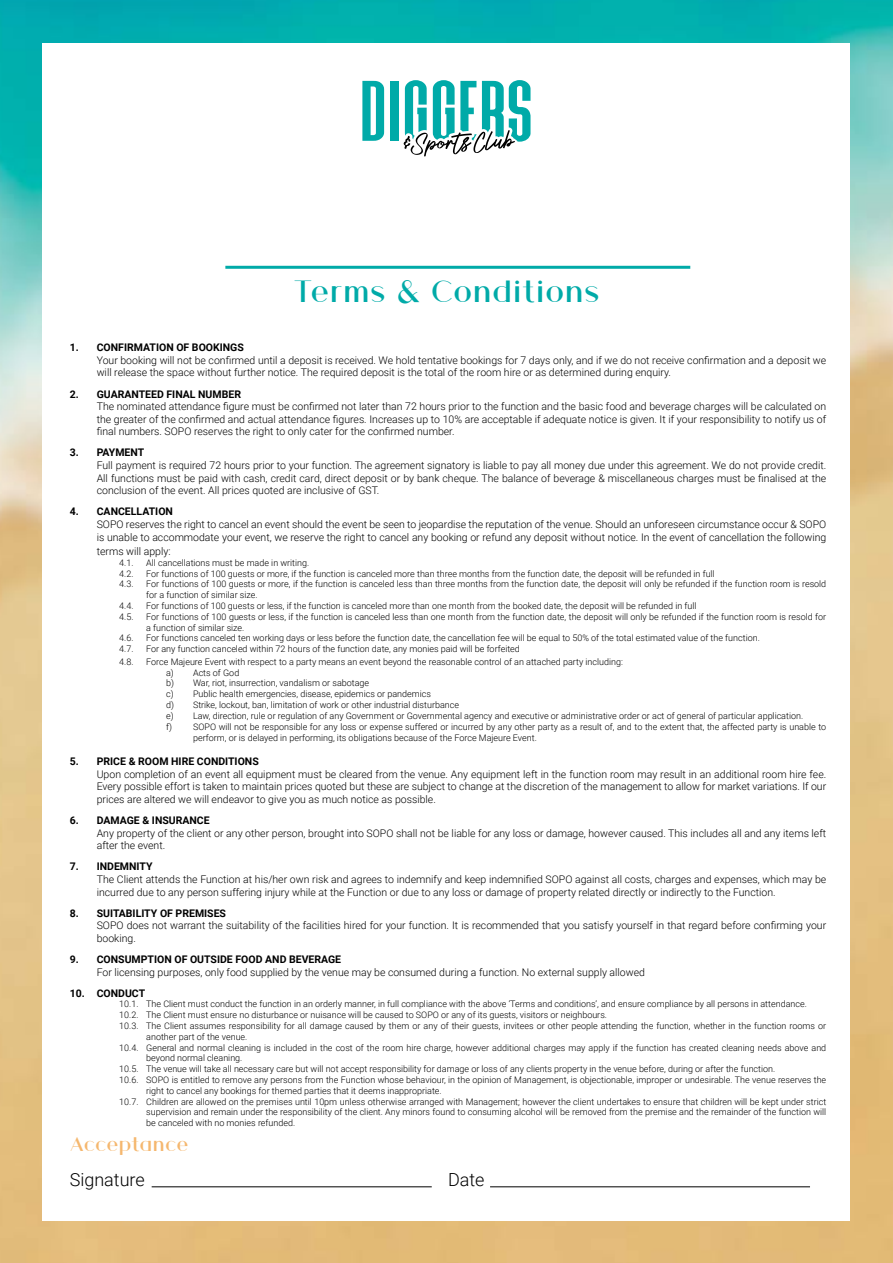
<style>
.page{position:relative;width:893px;height:1263px;background:#fff}
.page>*{position:absolute;margin:0;border:0;box-sizing:border-box;transform-origin:0 0}
.t1{font:32.7px "Athena";color:#00aaa8}
.t2{font:21px "Athena";letter-spacing:-.005em;color:#f5b76e}
.t3{font:300 18px "Roboto";color:#000}
.t4{font:300 10.5px/12.6px "Roboto";color:#000}
.t5{font:700 10.5px "Roboto";color:#000}
.t6{font:300 9px/10.8px "Roboto";color:#000}
</style>
<div class="page">
<img style="left:0;top:0;width:893px;height:1263px">
<div style="left:43px;top:43px;width:807px;height:1177px;background:#fff"></div>
<hr style="left:225px;top:266px;width:465px;height:3px;background:#00aaa8">
<hr style="left:152px;top:1186px;width:280px;height:1px;background:#000">
<hr style="left:490px;top:1186px;width:320px;height:1px;background:#000">
<svg style="left:362px;top:81px;width:22px;height:60px"></svg>
<div style="left:390px;top:81px;width:8px;height:60px;background:#00aaa8"></div>
<svg style="left:404px;top:80px;width:127px;height:76px"></svg>
<h1 class="t1" style="left:293px;top:269px;width:308px">Terms &amp; Conditions</h1>
<p class="t5" style="left:70px;top:340px;width:176px">1. CONFIRMATION OF BOOKINGS</p>
<p class="t4" style="left:97px;top:353px;width:731px">Your booking will not be confirmed until a deposit is received. We hold tentative bookings for 7 days only, and if we do not receive confirmation and a deposit we will release the space without further notice. The required deposit is the total of the room hire or as determined during enquiry.</p>
<p class="t5" style="left:70px;top:386px;width:173px">2. GUARANTEED FINAL NUMBER</p>
<p class="t4" style="left:97px;top:400px;width:731px;text-align:justify">The nominated attendance figure must be confirmed not later than 72 hours prior to the function and the basic food and beverage charges will be calculated on the greater of the confirmed and actual attendance figures. Increases up to 10% are acceptable if adequate notice is given. It if your responsibility to notify us of final numbers. SOPO reserves the right to only cater for the confirmed number.</p>
<p class="t5" style="left:70px;top:445px;width:76px">3. PAYMENT</p>
<p class="t4" style="left:97px;top:459px;width:731px;text-align:justify">Full payment is required 72 hours prior to your function. The agreement signatory is liable to pay all money due under this agreement. We do not provide credit.<br>All functions must be paid with cash, credit card, direct deposit or by bank cheque. The balance of beverage &amp; miscellaneous charges must be finalised at the conclusion of the event. All prices quoted are inclusive of GST.</p>
<p class="t5" style="left:70px;top:504px;width:105px">4. CANCELLATION</p>
<p class="t4" style="left:97px;top:517px;width:731px">SOPO reserves the right to cancel an event should the event be seen to jeopardise the reputation of the venue. Should an unforeseen circumstance occur &amp; SOPO is unable to accommodate your event, we reserve the right to cancel any booking or refund any deposit without notice. In the event of cancellation the following</p>
<p class="t4" style="left:97px;top:544px;width:75px">terms will apply:</p>
<p class="t6" style="left:119px;top:557px;width:16px">4.1.</p>
<p class="t6" style="left:146px;top:557px;width:164px">All cancellations must be made in writing.</p>
<p class="t6" style="left:119px;top:568px;width:16px">4.2.</p>
<p class="t6" style="left:146px;top:568px;width:570px">For functions of 100 guests or more, if the function is canceled more than three months from the function date, the deposit will be refunded in full</p>
<p class="t6" style="left:119px;top:578px;width:16px">4.3.</p>
<p class="t6" style="left:146px;top:578px;width:681px">For functions of 100 guests or more, if the function is canceled less than three months from the function date, the deposit will only be refunded if the function room is resold for a function of similar size.</p>
<p class="t6" style="left:119px;top:600px;width:16px">4.4.</p>
<p class="t6" style="left:146px;top:600px;width:552px">For functions of 100 guests or less, if the function is canceled more than one month from the booked date, the deposit will be refunded in full</p>
<p class="t6" style="left:119px;top:611px;width:16px">4.5.</p>
<p class="t6" style="left:146px;top:611px;width:681px">For functions of 100 guests or less, if the function is canceled less than one month from the function date, the deposit will only be refunded if the function room is resold for a function of similar size.</p>
<p class="t6" style="left:119px;top:632px;width:16px">4.6.</p>
<p class="t6" style="left:146px;top:632px;width:615px">For functions canceled ten working days or less before the function date, the cancellation fee will be equal to 50% of the total estimated value of the function.</p>
<p class="t6" style="left:119px;top:643px;width:16px">4.7.</p>
<p class="t6" style="left:146px;top:643px;width:375px">For any function canceled within 72 hours of the function date, any monies paid will be forfeited</p>
<p class="t6" style="left:119px;top:656px;width:16px">4.8.</p>
<p class="t6" style="left:146px;top:656px;width:478px">Force Majeure Event with respect to a party means an event beyond the reasonable control of an attached party including:</p>
<p class="t6" style="left:166px;top:667px;width:75px">a) Acts of God</p>
<p class="t6" style="left:166px;top:677px;width:205px">b) War, riot, insurrection, vandalism or sabotage</p>
<p class="t6" style="left:166px;top:688px;width:267px">c) Public health emergencies, disease, epidemics or pandemics</p>
<p class="t6" style="left:166px;top:699px;width:295px">d) Strike, lockout, ban, limitation of work or other industrial disturbance</p>
<p class="t6" style="left:166px;top:710px;width:639px">e) Law, direction, rule or regulation of any Government or Governmental agency and executive or administrative order or act of general of particular application.</p>
<p class="t6" style="left:166px;top:721px;width:662px">f) SOPO will not be responsible for any loss or expense suffered or incurred by any other party as a result of, and to the extent that, the affected party is unable to</p>
<p class="t6" style="left:193px;top:732px;width:345px">perform, or is delayed in performing, its obligations because of the Force Majeure Event.</p>
<p class="t5" style="left:70px;top:754px;width:191px">5. PRICE &amp; ROOM HIRE CONDITIONS</p>
<p class="t4" style="left:97px;top:767px;width:731px;text-align:justify">Upon completion of an event all equipment must be cleared from the venue. Any equipment left in the function room may result in an additional room hire fee.<br>Every possible effort is taken to maintain prices quoted but these are subject to change at the discretion of the management to allow for market variations. If our prices are altered we will endeavor to give you as much notice as possible.</p>
<p class="t5" style="left:70px;top:813px;width:142px">6. DAMAGE &amp; INSURANCE</p>
<p class="t4" style="left:97px;top:826px;width:731px">Any property of the client or any other person, brought into SOPO shall not be liable for any loss or damage, however caused. This includes all and any items left after the event.</p>
<p class="t5" style="left:70px;top:859px;width:84px">7. INDEMNITY</p>
<p class="t4" style="left:97px;top:872px;width:731px">The Client attends the Function at his/her own risk and agrees to indemnify and keep indemnified SOPO against all costs, charges and expenses, which may be incurred due to any person suffering injury while at the Function or due to any loss or damage of property related directly or indirectly to the Function.</p>
<p class="t5" style="left:70px;top:905px;width:158px">8. SUITABILITY OF PREMISES</p>
<p class="t4" style="left:97px;top:919px;width:731px">SOPO does not warrant the suitability of the facilities hired for your function. It is recommended that you satisfy yourself in that regard before confirming your booking.</p>
<p class="t5" style="left:70px;top:952px;width:273px">9. CONSUMPTION OF OUTSIDE FOOD AND BEVERAGE</p>
<p class="t4" style="left:97px;top:965px;width:550px">For licensing purposes, only food supplied by the venue may be consumed during a function. No external supply allowed</p>
<p class="t5" style="left:70px;top:985px;width:77px">10. CONDUCT</p>
<p class="t6" style="left:119px;top:998px;width:689px">10.1. The Client must conduct the function in an orderly manner, in full compliance with the above ‘Terms and conditions’, and ensure compliance by all persons in attendance.</p>
<p class="t6" style="left:119px;top:1009px;width:489px">10.2. The Client must ensure no disturbance or nuisance will be caused to SOPO or any of its guests, visitors or neighbours.</p>
<p class="t6" style="left:119px;top:1020px;width:708px">10.3. The Client assumes responsibility for all damage caused by them or any of their guests, invitees or other people attending the function, whether in the function rooms or</p>
<p class="t6" style="left:146px;top:1031px;width:103px">another part of the venue.</p>
<p class="t6" style="left:119px;top:1042px;width:708px">10.4. General and normal cleaning is included in the cost of the room hire charge, however additional charges may apply if the function has created cleaning needs above and</p>
<p class="t6" style="left:146px;top:1052px;width:98px">beyond normal cleaning.</p>
<p class="t6" style="left:119px;top:1063px;width:657px">10.5. The venue will take all necessary care but will not accept responsibility for damage or loss of any clients property in the venue before, during or after the function.</p>
<p class="t6" style="left:119px;top:1074px;width:708px">10.6. SOPO is entitled to remove any persons from the Function whose behaviour, in the opinion of Management, is objectionable, improper or undesirable. The venue reserves the</p>
<p class="t6" style="left:146px;top:1085px;width:297px">right to cancel any bookings for themed parties that it deems inappropriate.</p>
<p class="t6" style="left:119px;top:1096px;width:708px">10.7. Children are allowed on the premises until 10pm unless otherwise arranged with Management; however the client undertakes to ensure that children will be kept under strict</p>
<p class="t6" style="left:146px;top:1106px;width:681px">supervision and remain under the responsibility of the client. Any minors found to consuming alcohol will be removed from the premise and the remainder of the function will</p>
<p class="t6" style="left:146px;top:1117px;width:151px">be canceled with no monies refunded.</p>
<h2 class="t2" style="left:70px;top:1129px;width:120px">Acceptance</h2>
<h3 class="t3" style="left:70px;top:1167px;width:77px">Signature</h3>
<h3 class="t3" style="left:448px;top:1167px;width:38px">Date</h3>
</div>
